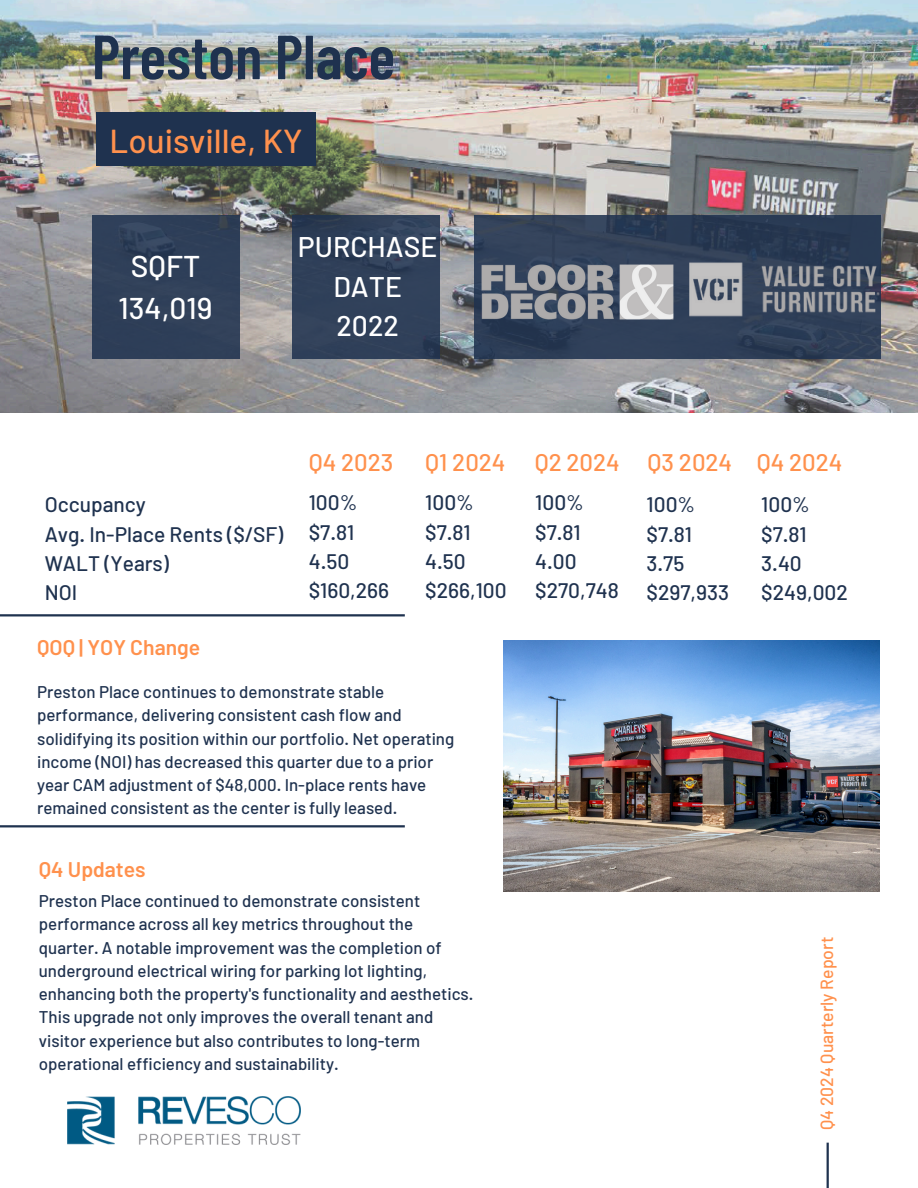
<style>
.page{position:relative;width:918px;height:1188px;background:#fff}
.page>*{position:absolute;margin:0;border:0;box-sizing:border-box;transform-origin:0 0}
.t1{font:600 62.1px "Barlow Condensed";color:#1f324f}
.t2{font:500 33.15px "Barlow";color:#ff914d}
.t3{font:500 30px/41.7px "Barlow";color:#fff;text-align:center}
.t4{font:500 28.35px/39.3px "Barlow";color:#fff;text-align:center}
.t5{font:500 24px "Barlow";color:#ff914d}
.t6{font:600 21.15px "Barlow";color:#ff914d}
.t7{font:500 21px/29.2px "Barlow";color:#1f324f}
.t8{font:500 17.55px "Barlow";color:#ff914d}
.t9{font:500 16.95px/23.2px "Barlow";color:#1f324f}
</style>
<div class="page">
<hr style="left:0;top:614px;width:405px;height:2px;background:#1f324f">
<hr style="left:0;top:825px;width:405px;height:2px;background:#1f324f">
<hr style="left:827px;top:1143px;width:2px;height:45px;background:#1f324f">
<img style="left:0;top:0;width:918px;height:413px">
<div style="left:92px;top:216px;width:147px;height:143px;background:#2f3f59"></div>
<div style="left:292px;top:216px;width:148px;height:143px;background:#30405a"></div>
<div style="left:474px;top:216px;width:406px;height:143px;background:#2f3f58"></div>
<img style="left:67px;top:1096px;width:233px;height:49px">
<img style="left:482px;top:264px;width:192px;height:56px">
<img style="left:689px;top:252px;width:199px;height:75px">
<img style="left:504px;top:641px;width:376px;height:251px">
<div style="left:96px;top:113px;width:220px;height:53px;background:#1f324f"></div>
<p class="t1" style="left:92px;top:17px;width:305px">Preston Place</p>
<p class="t2" style="left:109px;top:120px;width:195px">Louisville, KY</p>
<h5 class="t3" style="left:119px;top:244px;width:96px">SQFT<br>134,019</h5>
<h6 class="t4" style="left:298px;top:226px;width:141px">PURCHASE<br>DATE<br>2022</h6>
<h5 class="t7" style="left:45px;top:489px;width:240px">Occupancy<br>Avg. In-Place Rents ($/SF)<br>WALT (Years)<br>NOI</h5>
<h6 class="t5" style="left:309px;top:447px;width:86px">Q4 2023</h6>
<h5 class="t7" style="left:309px;top:487px;width:82px">100% $7.81<br>4.50 $160,266</h5>
<h6 class="t5" style="left:425px;top:447px;width:82px">Q1 2024</h6>
<h6 class="t7" style="left:425px;top:487px;width:83px">100% $7.81<br>4.50 $266,100</h6>
<p class="t6" style="left:37px;top:634px;width:165px">QOQ | YOY Change</p>
<h1 class="t9" style="left:37px;top:680px;width:419px">Preston Place continues to demonstrate stable performance, delivering consistent cash flow and solidifying its position within our portfolio. Net operating income (NOI) has decreased this quarter due to a prior year CAM adjustment of $48,000. In-place rents have remained consistent as the center is fully leased.</h1>
<h3 class="t6" style="left:39px;top:856px;width:108px">Q4 Updates</h3>
<h2 class="t9" style="left:39px;top:889px;width:436px">Preston Place continued to demonstrate consistent performance across all key metrics throughout the quarter. A notable improvement was the completion of underground electrical wiring for parking lot lighting, enhancing both the property's functionality and aesthetics.<br>This upgrade not only improves the overall tenant and visitor experience but also contributes to long-term operational efficiency and sustainability.</h2>
<p class="t5" style="left:535px;top:447px;width:87px">Q2 2024</p>
<h5 class="t7" style="left:535px;top:487px;width:85px">100% $7.81<br>4.00 $270,748</h5>
<h6 class="t5" style="left:648px;top:447px;width:86px">Q3 2024</h6>
<h5 class="t7" style="left:647px;top:489px;width:84px">100% $7.81<br>3.75 $297,933</h5>
<h6 class="t5" style="left:757px;top:447px;width:87px">Q4 2024</h6>
<h6 class="t7" style="left:761px;top:489px;width:88px">100% $7.81<br>3.40 $249,002</h6>
<h4 class="t8" style="left:816px;top:1130px;width:195px;rotate:-90deg">Q4 2024 Quarterly Report</h4>
</div>
